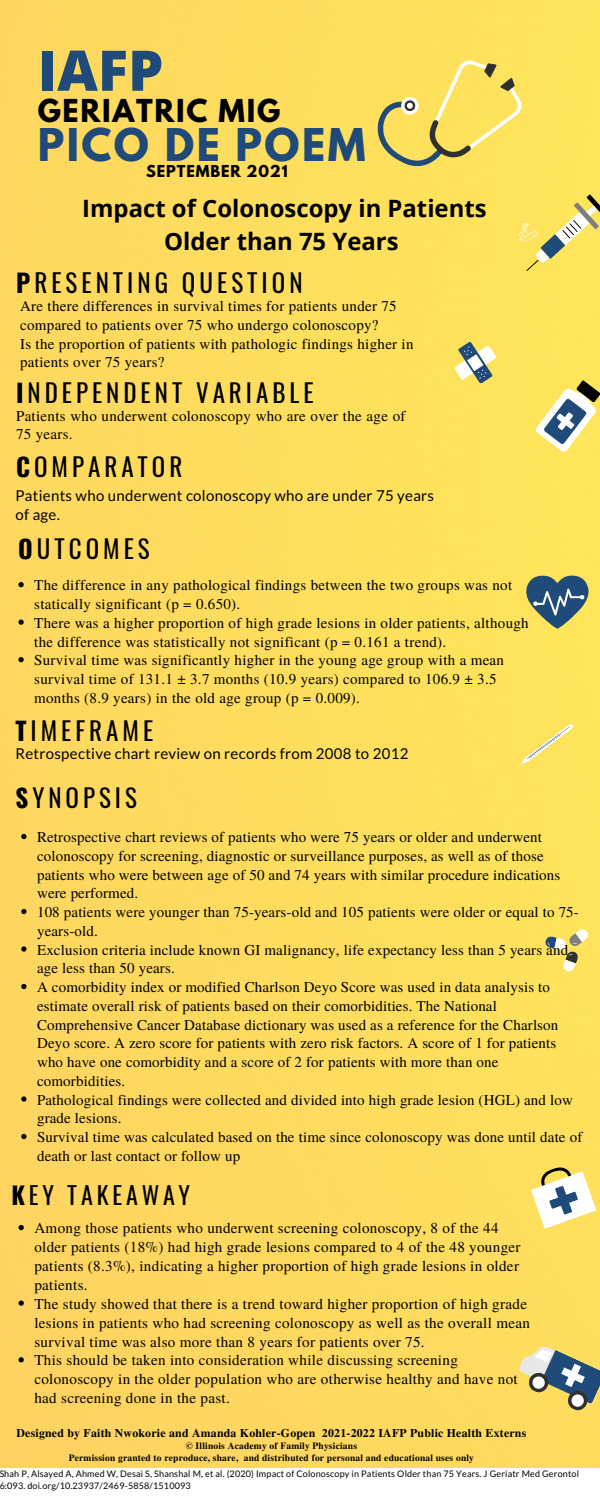
<style>
.page{position:relative;width:600px;height:1500px;background:#fff}
.page>*{position:absolute;margin:0;border:0;box-sizing:border-box;transform-origin:0 0}
.t1{font:800 56px "Open Sans";color:#1f4a7a}
.t2{font:700 40px "League Spartan";letter-spacing:.06em;color:#1f4a7a}
.t3{font:700 28px "League Spartan";letter-spacing:.06em;color:#000}
.t4{font:25.1px "Oswald";letter-spacing:.16em;color:#000}
.t5{font:25px "Oswald";letter-spacing:.16em;color:#000}
.t6{font:24px "Oswald";letter-spacing:.16em;color:#000}
.t7{font:700 23.9px "Open Sans";color:#000}
.t8{font:15.1px/18.9px "Te X Gyre Termes";letter-spacing:.02em;color:#000}
.t9{font:15px/18.8px "Te X Gyre Termes";letter-spacing:.01em;color:#000}
.t10{font:15px/18.8px "Lato";letter-spacing:.02em;color:#000}
.t11{font:700 14.6px "League Spartan";letter-spacing:.06em;color:#000}
.t12{font:700 11.8px "Te X Gyre Termes";letter-spacing:.02em;color:#000}
.t13{font:700 9.5px "Te X Gyre Termes";letter-spacing:.02em;color:#000}
.t14{font:9px/11.2px "Lato";letter-spacing:.02em;color:#000}
.s1{font-weight:700}
</style>
<div class="page">
<div style="left:0;top:0;width:600px;height:1468px;background:#fedc5f"></div>
<svg style="left:534px;top:380px;width:66px;height:74px"></svg>
<svg style="left:530px;top:1164px;width:66px;height:65px"></svg>
<svg style="left:526px;top:576px;width:63px;height:53px;background:#748679"></svg>
<svg style="left:453px;top:340px;width:45px;height:45px"></svg>
<svg style="left:542px;top:925px;width:49px;height:48px;background:#e7d471"></svg>
<svg style="left:520px;top:717px;width:53px;height:54px"></svg>
<svg style="left:527px;top:727px;width:43px;height:32px"></svg>
<svg style="left:366px;top:54px;width:165px;height:124px;background:#f1d861"></svg>
<svg style="left:516px;top:1339px;width:84px;height:74px;background:#bdb57d"></svg>
<svg style="left:513px;top:195px;width:87px;height:76px;background:#ebd86c"></svg>
<svg style="left:21px;top:834px;width:6px;height:5px"></svg>
<svg style="left:21px;top:909px;width:6px;height:5px"></svg>
<svg style="left:21px;top:946px;width:6px;height:6px"></svg>
<svg style="left:21px;top:984px;width:6px;height:5px"></svg>
<svg style="left:21px;top:1096px;width:6px;height:6px"></svg>
<svg style="left:21px;top:1134px;width:6px;height:5px"></svg>
<svg style="left:18px;top:582px;width:6px;height:5px"></svg>
<svg style="left:18px;top:620px;width:6px;height:5px"></svg>
<svg style="left:18px;top:657px;width:6px;height:5px"></svg>
<svg style="left:19px;top:1225px;width:5px;height:5px"></svg>
<svg style="left:19px;top:1300px;width:5px;height:6px"></svg>
<svg style="left:19px;top:1357px;width:5px;height:5px"></svg>
<p class="t1" style="left:38px;top:31px;width:127px">IAFP</p>
<p class="t2" style="left:38px;top:125px;width:329px">PICO DE POEM</p>
<p class="t11" style="left:146px;top:164px;width:143px">SEPTEMBER 2021</p>
<p class="t3" style="left:38px;top:96px;width:244px">GERIATRIC MIG</p>
<p class="t7" style="left:82px;top:192px;width:406px">Impact of Colonoscopy in Patients</p>
<p class="t7" style="left:164px;top:225px;width:236px">Older than 75 Years</p>
<p class="t4" style="left:16px;top:263px;width:288px"><span class="s1">P</span>RESENTING QUESTION</p>
<p class="t9" style="left:20px;top:296px;width:378px">Are there differences in survival times for patients under 75 compared to patients over 75 who undergo colonoscopy?</p>
<p class="t9" style="left:20px;top:333px;width:395px">Is the proportion of patients with pathologic findings higher in patients over 75 years?</p>
<p class="t5" style="left:16px;top:373px;width:299px"><span class="s1">I</span>NDEPENDENT VARIABLE</p>
<p class="t9" style="left:16px;top:405px;width:391px">Patients who underwent colonoscopy who are over the age of<br>75 years.</p>
<p class="t5" style="left:16px;top:447px;width:168px"><span class="s1">C</span>OMPARATOR</p>
<p class="t10" style="left:15px;top:486px;width:420px">Patients who underwent colonoscopy who are under 75 years of age.</p>
<p class="t5" style="left:18px;top:530px;width:133px"><span class="s1">O</span>UTCOMES</p>
<p class="t9" style="left:34px;top:575px;width:480px">The difference in any pathological findings between the two groups was not statically significant (p = 0.650).</p>
<p class="t9" style="left:34px;top:613px;width:496px">There was a higher proportion of high grade lesions in older patients, although the difference was statistically not significant (p = 0.161 a trend).</p>
<p class="t9" style="left:34px;top:650px;width:471px">Survival time was significantly higher in the young age group with a mean survival time of 131.1 ± 3.7 months (10.9 years) compared to 106.9 ± 3.5 months (8.9 years) in the old age group (p = 0.009).</p>
<p class="t5" style="left:15px;top:711px;width:139px"><span class="s1">T</span>IMEFRAME</p>
<p class="t10" style="left:15px;top:744px;width:395px">Retrospective chart review on records from 2008 to 2012</p>
<p class="t5" style="left:15px;top:779px;width:123px"><span class="s1">S</span>YNOPSIS</p>
<p class="t9" style="left:37px;top:827px;width:525px">Retrospective chart reviews of patients who were 75 years or older and underwent colonoscopy for screening, diagnostic or surveillance purposes, as well as of those patients who were between age of 50 and 74 years with similar procedure indications were performed.</p>
<p class="t9" style="left:37px;top:902px;width:543px">108 patients were younger than 75-years-old and 105 patients were older or equal to 75- years-old.</p>
<p class="t9" style="left:37px;top:939px;width:533px">Exclusion criteria include known GI malignancy, life expectancy less than 5 years and age less than 50 years.</p>
<p class="t9" style="left:37px;top:977px;width:523px">A comorbidity index or modified Charlson Deyo Score was used in data analysis to estimate overall risk of patients based on their comorbidities. The National Comprehensive Cancer Database dictionary was used as a reference for the Charlson Deyo score. A zero score for patients with zero risk factors. A score of 1 for patients who have one comorbidity and a score of 2 for patients with more than one comorbidities.</p>
<p class="t9" style="left:37px;top:1089px;width:537px">Pathological findings were collected and divided into high grade lesion (HGL) and low grade lesions.</p>
<p class="t9" style="left:37px;top:1127px;width:547px">Survival time was calculated based on the time since colonoscopy was done until date of death or last contact or follow up</p>
<p class="t6" style="left:12px;top:1177px;width:180px"><span class="s1">K</span>EY TAKEAWAY</p>
<p class="t8" style="left:34px;top:1218px;width:488px">Among those patients who underwent screening colonoscopy, 8 of the 44 older patients (18%) had high grade lesions compared to 4 of the 48 younger patients (8.3%), indicating a higher proportion of high grade lesions in older patients.</p>
<p class="t8" style="left:34px;top:1294px;width:497px">The study showed that there is a trend toward higher proportion of high grade lesions in patients who had screening colonoscopy as well as the overall mean survival time was also more than 8 years for patients over 75.</p>
<p class="t8" style="left:34px;top:1350px;width:485px">This should be taken into consideration while discussing screening colonoscopy in the older population who are otherwise healthy and have not had screening done in the past.</p>
<p class="t12" style="left:16px;top:1424px;width:511px">Designed by Faith Nwokorie and Amanda Kohler-Gopen 2021-2022 IAFP Public Health Externs</p>
<p class="t13" style="left:186px;top:1439px;width:173px">© Illinois Academy of Family Physicians</p>
<p class="t13" style="left:69px;top:1450px;width:407px">Permission granted to reproduce, share, and distributed for personal and educational uses only</p>
<p class="t14" style="left:-1px;top:1468px;width:581px">Shah P, Alsayed A, Ahmed W, Desai S, Shanshal M, et al. (2020) Impact of Colonoscopy in Patients Older than 75 Years. J Geriatr Med Gerontol<br>6:093. doi.org/10.23937/2469-5858/1510093</p>
</div>
